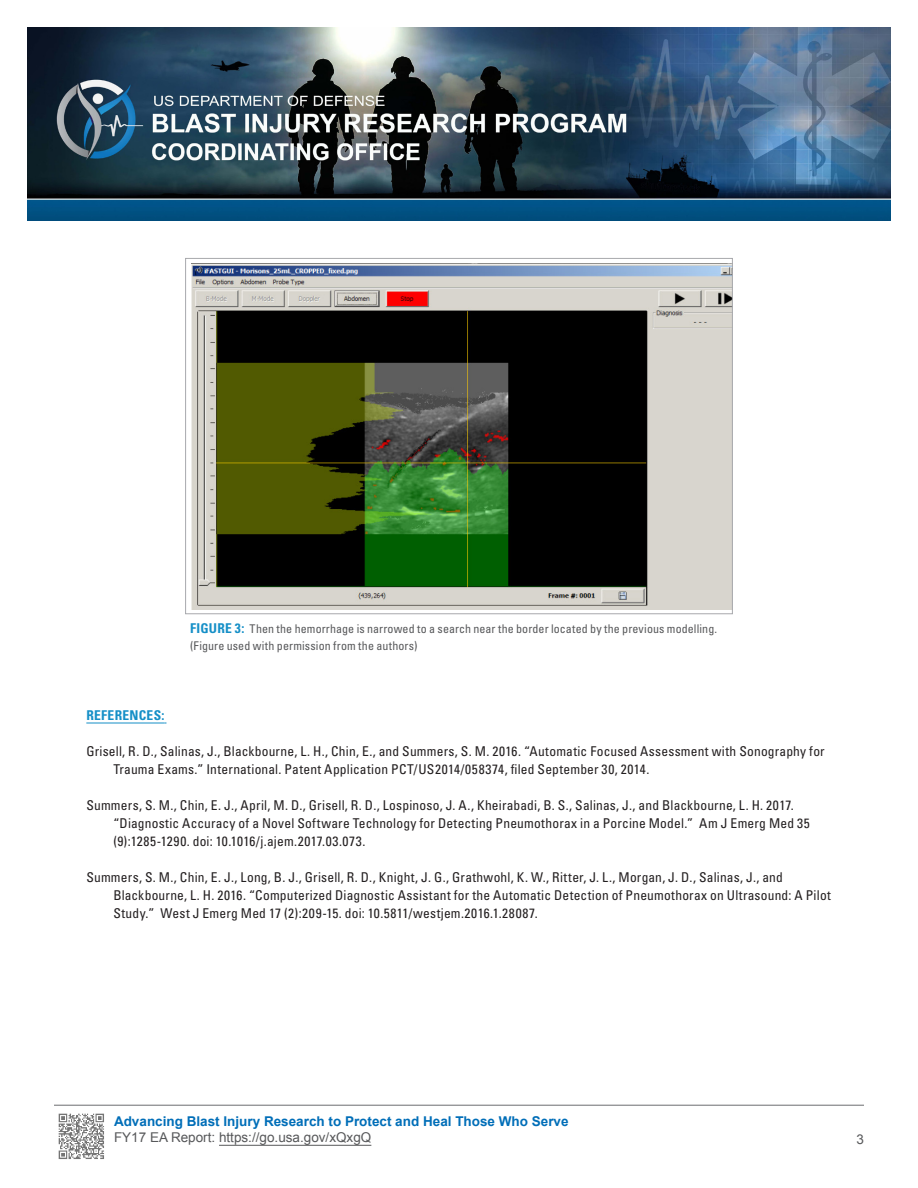
<style>
.page{position:relative;width:918px;height:1188px;background:#fff}
.page>*{position:absolute;margin:0;border:0;box-sizing:border-box;transform-origin:0 0}
.Reference{font:condensed 13.5px/18px "Univers LT Std";letter-spacing:.015em;color:#231f20}
.t1{font:700 13.5px "Arial";color:#006eb8}
.t2{font:13.5px "Arial";color:#57585a}
.Reference-2{font:700 condensed 13.5px "Univers LT Std";letter-spacing:.02em;color:#158fc7}
.Figure_Notes{font:condensed 12px/16.5px "Univers LT Std";letter-spacing:.01em;color:#57585a}
.s1{font-weight:700;font-size:13.5px;color:#158fc7}
</style>
<div class="page">
<img style="left:27px;top:27px;width:864px;height:193px">
<hr style="left:219px;top:1145px;width:152px;height:1px;background:#57585a">
<img style="left:58px;top:1113px;width:46px;height:46px">
<hr style="left:54px;top:1105px;width:810px;height:1px;background:#6c6d70">
<img style="left:192px;top:263px;width:539px;height:346px">
<hr style="left:86px;top:723px;width:78px;height:1px;background:#158fc7">
<p class="Figure_Notes" style="left:190px;top:620px;width:529px"><span class="s1">FIGURE 3:</span> Then the hemorrhage is narrowed to a search near the border located by the previous modelling. (Figure used with permission from the authors)</p>
<p class="Reference-2" style="left:86px;top:707px;width:80px">REFERENCES:</p>
<p class="Reference" style="left:113px;top:742px;width:713px;text-indent:-27px">Grisell, R. D., Salinas, J., Blackbourne, L. H., Chin, E., and Summers, S. M. 2016. “Automatic Focused Assessment with Sonography for<br>Trauma Exams.” International. Patent Application PCT/US2014/058374, filed September 30, 2014.</p>
<p class="Reference" style="left:113px;top:796px;width:698px;text-indent:-27px">Summers, S. M., Chin, E. J., April, M. D., Grisell, R. D., Lospinoso, J. A., Kheirabadi, B. S., Salinas, J., and Blackbourne, L. H. 2017. “Diagnostic Accuracy of a Novel Software Technology for Detecting Pneumothorax in a Porcine Model.” Am J Emerg Med 35 (9):1285-1290. doi: 10.1016/j.ajem.2017.03.073.</p>
<p class="Reference" style="left:113px;top:868px;width:719px;text-indent:-27px">Summers, S. M., Chin, E. J., Long, B. J., Grisell, R. D., Knight, J. G., Grathwohl, K. W., Ritter, J. L., Morgan, J. D., Salinas, J., and<br>Blackbourne, L. H. 2016. “Computerized Diagnostic Assistant for the Automatic Detection of Pneumothorax on Ultrasound: A Pilot<br>Study.” West J Emerg Med 17 (2):209-15. doi: 10.5811/westjem.2016.1.28087.</p>
<p class="t1" style="left:114px;top:1112px;width:456px">Advancing Blast Injury Research to Protect and Heal Those Who Serve</p>
<p class="t2" style="left:114px;top:1129px;width:259px">FY17 EA Report: https://go.usa.gov/xQxgQ</p>
<p class="t2" style="left:856px;top:1130px;width:9px">3</p>
</div>
